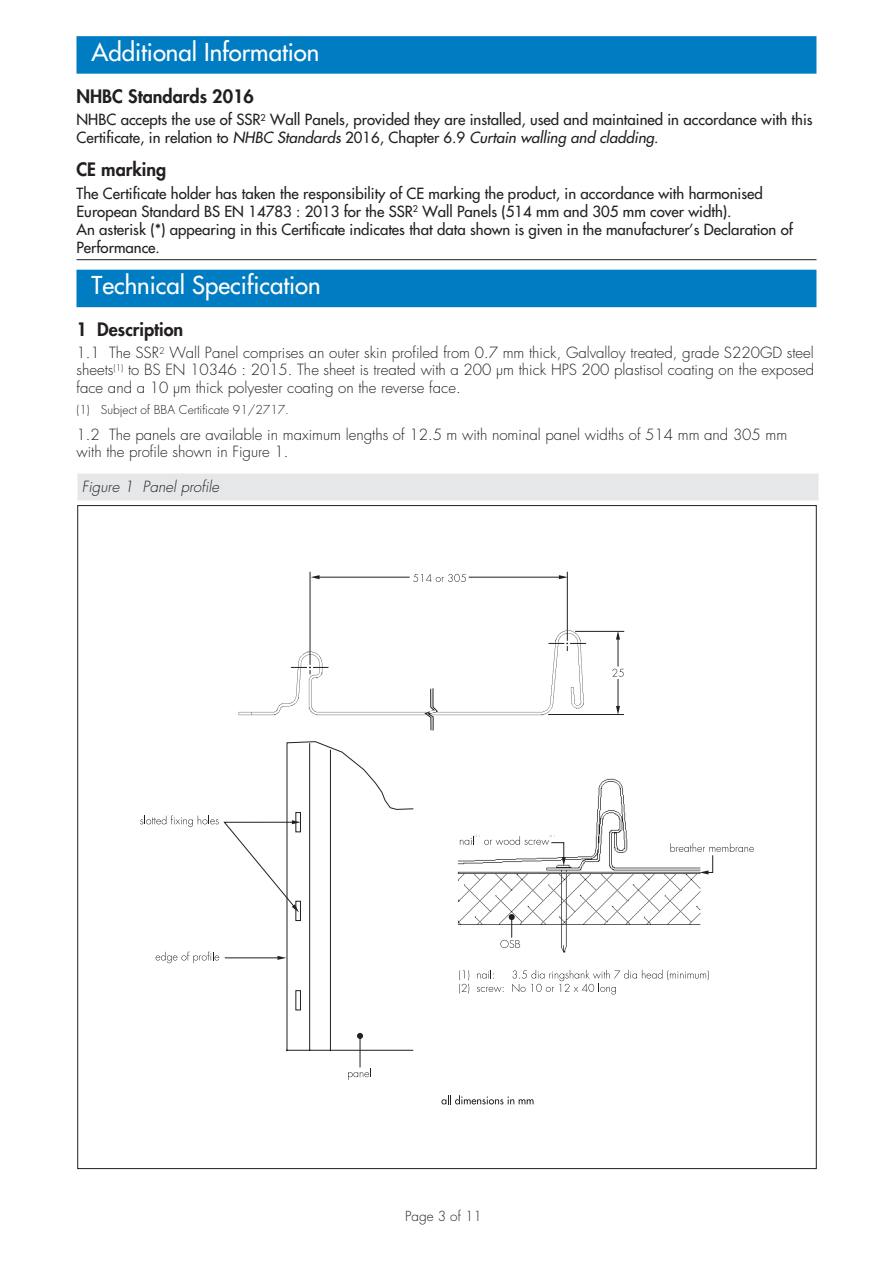
<style>
.page{position:relative;width:893px;height:1263px;background:#fff}
.page>*{position:absolute;margin:0;border:0;box-sizing:border-box;transform-origin:0 0}
.t1{font:24px "Futura";color:#fff}
.t2{font:800 18px "Futura";color:#231f20}
.t3{font:15px/18px "Futura";color:#231f20}
.t4{font:300 15px/17.2px "Futura";color:#231f20;text-align:justify}
.t5{font:italic 300 15px "Futura";color:#231f20}
.t6{font:300 13.5px "Futura";color:#231f20}
.t7{font:300 12px "Futura";color:#231f20}
.s1{font-style:italic}
</style>
<div class="page">
<div style="left:76px;top:36px;width:740px;height:38px;background:#007cc2"></div>
<hr style="left:76px;top:259px;width:740px;height:1px;background:#231f20">
<div style="left:76px;top:270px;width:740px;height:37px;background:#007cc2"></div>
<div style="left:78px;top:473px;width:740px;height:27px;background:#e6e7e9"></div>
<svg style="left:348px;top:1068px;width:23px;height:12px"></svg>
<hr style="left:360px;top:1036px;width:1px;height:31px;background:#231f20">
<img style="left:457px;top:778px;width:252px;height:175px">
<svg style="left:500px;top:914px;width:20px;height:34px"></svg>
<svg style="left:460px;top:835px;width:106px;height:31px"></svg>
<img style="left:238px;top:630px;width:358px;height:86px">
<hr style="left:618px;top:639px;width:1px;height:68px;background:#231f20">
<hr style="left:548px;top:714px;width:76px;height:1px;background:#231f20">
<hr style="left:575px;top:631px;width:49px;height:1px;background:#231f20">
<svg style="left:616px;top:631px;width:4px;height:9px"></svg>
<svg style="left:616px;top:706px;width:4px;height:8px"></svg>
<hr style="left:567px;top:572px;width:1px;height:79px;background:#231f20">
<hr style="left:310px;top:572px;width:1px;height:102px;background:#231f20">
<hr style="left:548px;top:643px;width:38px;height:1px;background:#231f20">
<hr style="left:291px;top:667px;width:37px;height:1px;background:#231f20">
<svg style="left:307px;top:574px;width:263px;height:157px"></svg>
<svg style="left:140px;top:741px;width:274px;height:311px"></svg>
<svg style="left:670px;top:843px;width:84px;height:31px"></svg>
<svg style="left:441px;top:1095px;width:92px;height:9px"></svg>
<svg style="left:477px;top:970px;width:17px;height:9px"></svg>
<svg style="left:459px;top:970px;width:10px;height:24px"></svg>
<svg style="left:477px;top:987px;width:27px;height:5px"></svg>
<svg style="left:512px;top:970px;width:197px;height:24px"></svg>
<svg style="left:612px;top:669px;width:12px;height:8px"></svg>
<h1 class="t1" style="left:92px;top:37px;width:229px">Additional Information</h1>
<p class="t2" style="left:76px;top:85px;width:179px">NHBC Standards 2016</p>
<p class="t3" style="left:76px;top:111px;width:738px">NHBC accepts the use of SSR<sup>2</sup> Wall Panels, provided they are installed, used and maintained in accordance with this<br>Certificate, in relation to <span class="s1">NHBC Standards</span> 2016, Chapter 6.9 <span class="s1">Curtain walling and cladding</span>.</p>
<p class="t2" style="left:76px;top:158px;width:91px">CE marking</p>
<p class="t3" style="left:76px;top:184px;width:718px">The Certificate holder has taken the responsibility of CE marking the product, in accordance with harmonised European Standard BS EN 14783 : 2013 for the SSR<sup>2</sup> Wall Panels (514 mm and 305 mm cover width).<br>An asterisk (*) appearing in this Certificate indicates that data shown is given in the manufacturer’s Declaration of Performance.</p>
<h1 class="t1" style="left:92px;top:271px;width:231px">Technical Specification</h1>
<p class="t2" style="left:76px;top:318px;width:108px">1 Description</p>
<p class="t4" style="left:76px;top:345px;width:739px">1.1 The SSR<sup>2</sup> Wall Panel comprises an outer skin profiled from 0.7 mm thick, Galvalloy treated, grade S220GD steel sheets<sup>(1)</sup> to BS EN 10346 : 2015. The sheet is treated with a 200 μm thick HPS 200 plastisol coating on the exposed face and a 10 μm thick polyester coating on the reverse face.</p>
<p class="t7" style="left:76px;top:402px;width:214px">(1) Subject of BBA Certificate 91/2717.</p>
<p class="t4" style="left:76px;top:426px;width:712px">1.2 The panels are available in maximum lengths of 12.5 m with nominal panel widths of 514 mm and 305 mm with the profile shown in Figure 1.</p>
<p class="t5" style="left:82px;top:477px;width:139px">Figure 1 Panel profile</p>
<p class="t6" style="left:405px;top:1208px;width:78px">Page 3 of 11</p>
</div>
